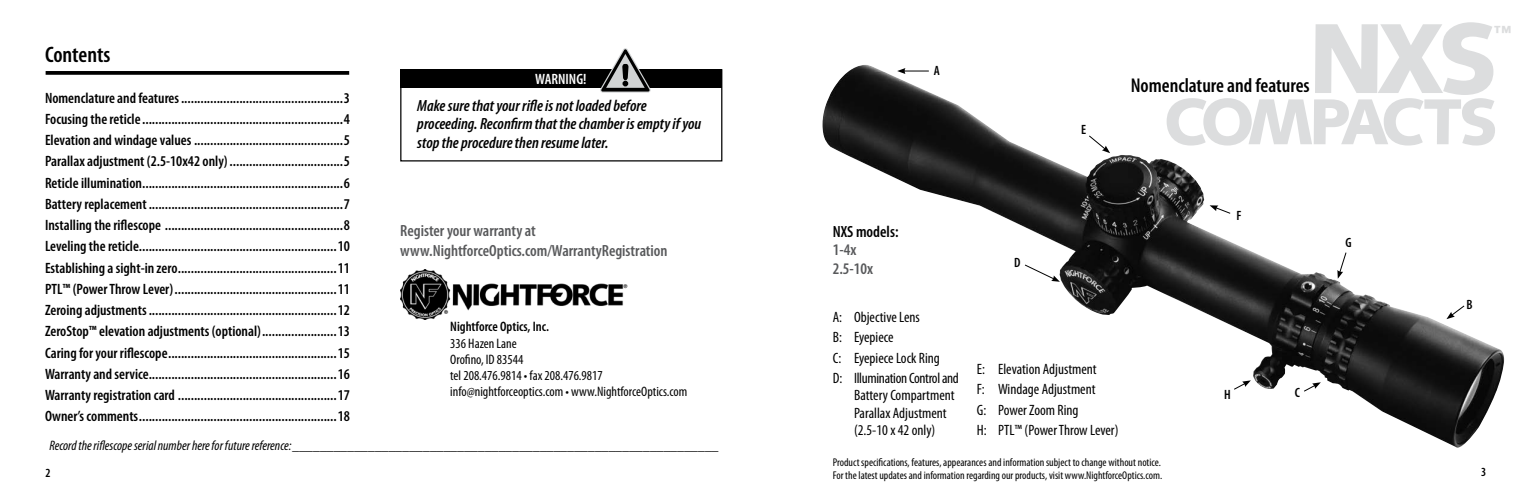
<style>
.page{position:relative;width:1530px;height:495px;background:#fff}
.page>*{position:absolute;margin:0;border:0;box-sizing:border-box;transform-origin:0 0}
.t1{font:900 99.38px "Syntax";color:#dcddde}
.t2{font:900 64.75px "Syntax";letter-spacing:-.1em;color:#dcddde}
.t3{font:600 condensed 22.5px "Myriad Pro";letter-spacing:-.005em;color:#000}
.t4{font:600 condensed 20px "Myriad Pro";color:#000}
.t5{font:900 17.5px "Syntax";color:#dcddde}
.t6{font:italic 600 condensed 16.25px/18.8px "Myriad Pro";color:#000}
.t7{font:600 condensed 16.25px/18.8px "Myriad Pro";color:#58595b}
.t8{font:600 condensed 16.25px "Myriad Pro";color:#000}
.t9{font:600 condensed 15px/21.2px "Myriad Pro";color:#000;text-align:justify}
.t10{font:condensed 15px/20.5px "Myriad Pro";color:#000}
.t11{font:600 condensed 15px "Myriad Pro";color:#fff}
.t12{font:italic condensed 13.75px "Myriad Pro";color:#000}
.t13{font:condensed 13.75px/16.2px "Myriad Pro";color:#000}
.t14{font:600 condensed 13.75px "Myriad Pro";color:#000}
.t15{font:600 condensed 13.5px "Myriad Pro";color:#000}
.t16{font:600 condensed 12.5px "Myriad Pro";color:#000}
.t17{font:condensed 11.25px/12.5px "Myriad Pro";color:#000}
</style>
<div class="page">
<img style="left:822px;top:65px;width:682px;height:383px">
<svg style="left:897px;top:68px;width:32px;height:6px"></svg>
<svg style="left:1024px;top:264px;width:36px;height:18px"></svg>
<svg style="left:1088px;top:135px;width:22px;height:18px"></svg>
<svg style="left:1210px;top:205px;width:21px;height:10px"></svg>
<svg style="left:1446px;top:305px;width:19px;height:14px"></svg>
<svg style="left:1337px;top:251px;width:10px;height:28px"></svg>
<svg style="left:1303px;top:382px;width:18px;height:10px"></svg>
<div style="left:400px;top:69px;width:322px;height:19px;background:#000"></div>
<div style="left:400px;top:69px;width:322px;height:93px;border:1px solid #000"></div>
<svg style="left:600px;top:48px;width:51px;height:45px"></svg>
<img style="left:400px;top:269px;width:228px;height:51px">
<svg style="left:46px;top:71px;width:303px;height:4px"></svg>
<svg style="left:1233px;top:380px;width:18px;height:11px"></svg>
<h3 class="t3" style="left:45px;top:41px;width:67px">Contents</h3>
<p class="t11" style="left:535px;top:70px;width:53px">WARNING!</p>
<p class="t9" style="left:45px;top:87px;width:307px">Nomenclature and features..................................................3<br>Focusing the reticle..............................................................4<br>Elevation and windage values ..............................................5<br>Parallax adjustment (2.5-10x42 only)...................................5<br>Reticle illumination..............................................................6<br>Battery replacement............................................................7<br>Installing the riflescope .......................................................8<br>Leveling the reticle.............................................................10<br>Establishing a sight-in zero.................................................11<br>PTL™ (Power Throw Lever)..................................................11<br>Zeroing adjustments..........................................................12<br>ZeroStop™ elevation adjustments (optional).......................13<br>Caring for your riflescope....................................................15<br>Warranty and service..........................................................16<br>Warranty registration card .................................................17<br>Owner’s comments.............................................................18</p>
<p class="t6" style="left:417px;top:95px;width:285px">Make sure that your rifle is not loaded before proceeding. Reconfirm that the chamber is empty if you stop the procedure then resume later.</p>
<p class="t7" style="left:400px;top:220px;width:269px;line-height:20px">Register your warranty at www.NightforceOptics.com/WarrantyRegistration</p>
<p class="t14" style="left:450px;top:318px;width:100px">Nightforce Optics, Inc.</p>
<p class="t13" style="left:450px;top:335px;width:239px">336 Hazen Lane<br>Orofino, ID 83544<br>tel 208.476.9814 • fax 208.476.9817 info@nightforceoptics.com • www.NightforceOptics.com</p>
<p class="t12" style="left:49px;top:438px;width:672px">Record the riflescope serial number here for future reference: ______________________________________________________________</p>
<p class="t15" style="left:934px;top:62px;width:8px">A</p>
<p class="t15" style="left:1081px;top:121px;width:7px">E</p>
<h1 class="t1" style="left:1308px;top:0;width:192px">NXS</h1>
<p class="t5" style="left:1494px;top:22px;width:19px">™</p>
<h3 class="t4" style="left:1131px;top:73px;width:180px">Nomenclature and features</h3>
<h2 class="t2" style="left:1164px;top:83px;width:336px">COMPACTS</h2>
<p class="t8" style="left:833px;top:221px;width:67px">NXS models:</p>
<p class="t7" style="left:833px;top:240px;width:42px">1-4x<br>2.5-10x</p>
<p class="t10" style="left:833px;top:307px;width:128px">A: Objective Lens<br>B: Eyepiece<br>C: Eyepiece Lock Ring<br>D: Illumination Control and</p>
<p class="t10" style="left:854px;top:385px;width:102px;line-height:18.8px">Battery Compartment<br>Parallax Adjustment</p>
<p class="t10" style="left:854px;top:419px;width:83px">(2.5-10 x 42 only)</p>
<p class="t15" style="left:1014px;top:254px;width:8px">D</p>
<p class="t10" style="left:977px;top:359px;width:143px">E: Elevation Adjustment<br>F: Windage Adjustment<br>G: Power Zoom Ring<br>H: PTL™ (Power Throw Lever)</p>
<p class="t15" style="left:1236px;top:207px;width:7px">F</p>
<p class="t15" style="left:1346px;top:235px;width:8px">G</p>
<p class="t15" style="left:1224px;top:386px;width:8px">H</p>
<p class="t15" style="left:1295px;top:384px;width:7px">C</p>
<p class="t15" style="left:1467px;top:296px;width:8px">B</p>
<p class="t17" style="left:833px;top:456px;width:331px">Product specifications, features, appearances and information subject to change without notice.<br>For the latest updates and information regarding our products, visit www.NightforceOptics.com.</p>
<p class="t16" style="left:46px;top:465px;width:7px">2</p>
<p class="t16" style="left:1481px;top:464px;width:7px">3</p>
</div>
